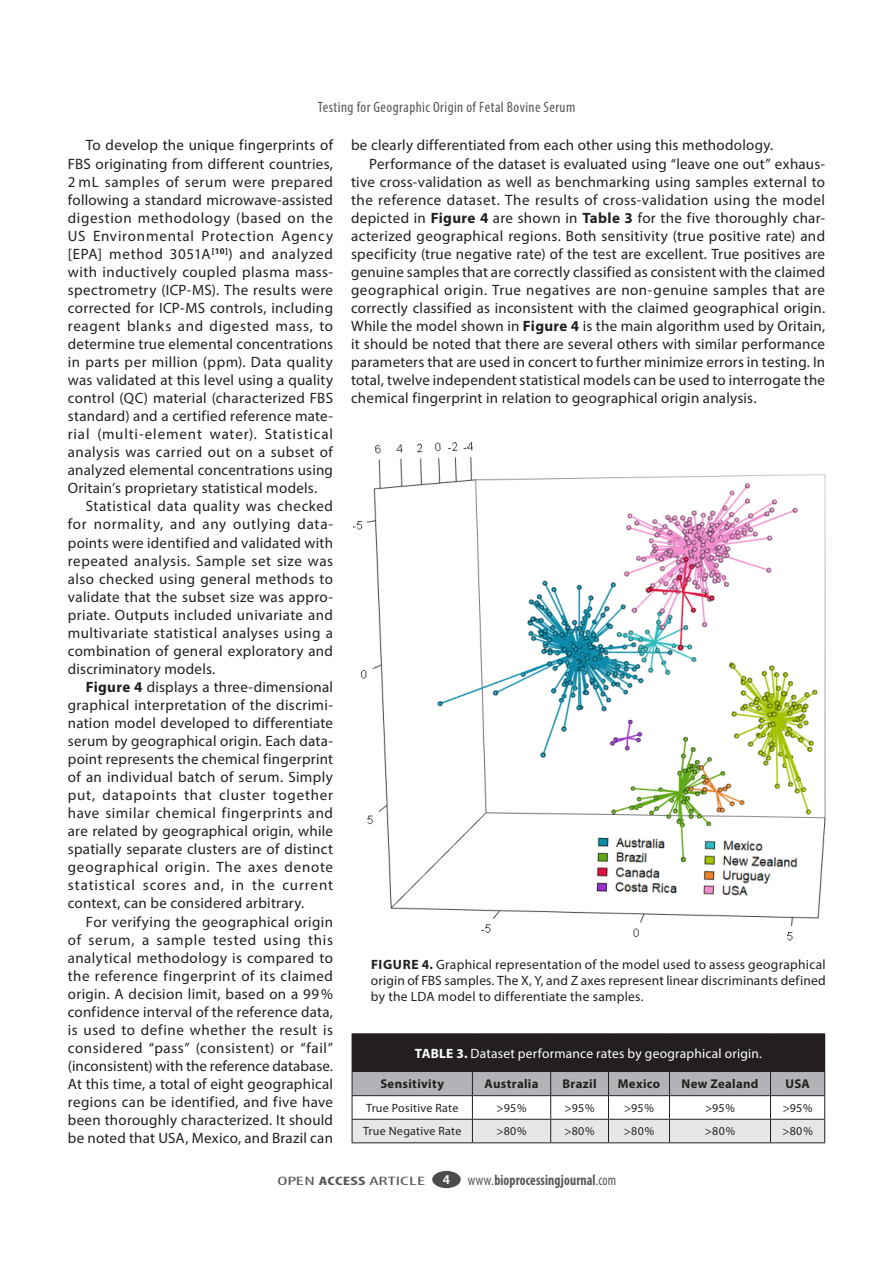
<style>
.page{position:relative;width:893px;height:1263px;background:#fff}
.page>*{position:absolute;margin:0;border:0;box-sizing:border-box;transform-origin:0 0}
.t1{font:15px "Myriad Pro";letter-spacing:.02em;color:#231f20}
.t2{font:15px "Myriad Pro";letter-spacing:.05em;color:#231f20}
.t3{font:15px "Myriad Pro";letter-spacing:.04em;color:#231f20}
.t4{font:15px "Myriad Pro";letter-spacing:.045em;color:#231f20}
.t5{font:15px "Myriad Pro";letter-spacing:.055em;color:#231f20}
.t6{font:condensed 15px "Myriad Pro";letter-spacing:.03em;color:#57585a}
.t7{font:700 condensed 15px "Myriad Pro";letter-spacing:.01em;color:#57585a;scale:.9 1}
.t8{font:13.5px/15.8px "Myriad Pro";letter-spacing:.02em;color:#231f20;text-align:justify}
.t9{font:13.5px "Myriad Pro";letter-spacing:.015em;color:#fff}
.t10{font:700 12.75px "Myriad Pro";letter-spacing:.025em;color:#231f20}
.t11{font:condensed 12.3px "Myriad Pro";color:#57585a;scale:1.83 1}
.t12{font:12px "Myriad Pro";letter-spacing:.02em;color:#231f20}
.s1{font-weight:700}
.s2{font-weight:600;font-stretch:normal;font-size:13.5px;color:#fff}
.s3{font-weight:400}
</style>
<div class="page">
<div style="left:432px;top:1171px;width:29px;height:17px;background:#4b4c4d;border-radius:50%"></div>
<img style="left:352px;top:442px;width:474px;height:499px">
<div style="left:352px;top:1034px;width:473px;height:37px;background:#231f20"></div>
<hr style="left:352px;top:1033px;width:120px;height:1px;background:#231f20">
<hr style="left:472px;top:1033px;width:79px;height:1px;background:#231f20">
<hr style="left:551px;top:1033px;width:57px;height:1px;background:#231f20">
<hr style="left:608px;top:1033px;width:61px;height:1px;background:#231f20">
<hr style="left:669px;top:1033px;width:101px;height:1px;background:#231f20">
<hr style="left:770px;top:1033px;width:55px;height:1px;background:#231f20">
<svg style="left:352px;top:1071px;width:473px;height:71px"></svg>
<hr style="left:352px;top:1142px;width:120px;height:1px;background:#231f20">
<hr style="left:472px;top:1142px;width:79px;height:1px;background:#231f20">
<hr style="left:551px;top:1142px;width:57px;height:1px;background:#231f20">
<hr style="left:608px;top:1142px;width:61px;height:1px;background:#231f20">
<hr style="left:669px;top:1142px;width:101px;height:1px;background:#231f20">
<hr style="left:770px;top:1142px;width:55px;height:1px;background:#231f20">
<p class="t6" style="left:318px;top:98px;width:259px">Testing for Geographic Origin of Fetal Bovine Serum</p>
<p class="t1" style="left:351px;top:136px;width:424px">be clearly differentiated from each other using this methodology.</p>
<p class="t1" style="left:369px;top:154px;width:458px">Performance of the dataset is evaluated using “leave one out” exhaus-</p>
<p class="t1" style="left:351px;top:172px;width:475px">tive cross-validation as well as benchmarking using samples external to</p>
<p class="t1" style="left:351px;top:190px;width:475px">the reference dataset. The results of cross-validation using the model</p>
<p class="t1" style="left:351px;top:208px;width:475px">depicted in <span class="s1">Figure 4</span> are shown in <span class="s1">Table 3</span> for the five thoroughly char-</p>
<p class="t1" style="left:351px;top:226px;width:475px">acterized geographical regions. Both sensitivity (true positive rate) and</p>
<p class="t1" style="left:351px;top:244px;width:476px">specificity (true negative rate) of the test are excellent. True positives are</p>
<p class="t1" style="left:351px;top:262px;width:476px">genuine samples that are correctly classified as consistent with the claimed</p>
<p class="t1" style="left:351px;top:281px;width:475px">geographical origin. True negatives are non-genuine samples that are</p>
<p class="t1" style="left:351px;top:299px;width:476px">correctly classified as inconsistent with the claimed geographical origin.</p>
<p class="t1" style="left:351px;top:317px;width:475px">While the model shown in <span class="s1">Figure 4</span> is the main algorithm used by Oritain,</p>
<p class="t1" style="left:351px;top:335px;width:475px">it should be noted that there are several others with similar performance</p>
<p class="t1" style="left:351px;top:353px;width:476px">parameters that are used in concert to further minimize errors in testing. In</p>
<p class="t1" style="left:351px;top:371px;width:475px">total, twelve independent statistical models can be used to interrogate the</p>
<p class="t1" style="left:351px;top:389px;width:407px">chemical fingerprint in relation to geographical origin analysis.</p>
<p class="t1" style="left:86px;top:136px;width:249px">To develop the unique fingerprints of</p>
<p class="t1" style="left:68px;top:154px;width:267px">FBS originating from different countries,</p>
<p class="t3" style="left:68px;top:172px;width:267px">2 mL samples of serum were prepared</p>
<p class="t1" style="left:68px;top:190px;width:267px">following a standard microwave-assisted</p>
<p class="t4" style="left:68px;top:208px;width:267px">digestion methodology (based on the</p>
<p class="t2" style="left:68px;top:226px;width:267px">US Environmental Protection Agency</p>
<p class="t4" style="left:68px;top:244px;width:267px">[EPA] method 3051A<sup>[10]</sup>) and analyzed</p>
<p class="t1" style="left:68px;top:262px;width:267px">with inductively coupled plasma mass-</p>
<p class="t1" style="left:68px;top:281px;width:267px">spectrometry (ICP-MS). The results were</p>
<p class="t1" style="left:68px;top:299px;width:267px">corrected for ICP-MS controls, including</p>
<p class="t4" style="left:68px;top:317px;width:267px">reagent blanks and digested mass, to</p>
<p class="t1" style="left:68px;top:335px;width:267px">determine true elemental concentrations</p>
<p class="t1" style="left:68px;top:353px;width:267px">in parts per million (ppm). Data quality</p>
<p class="t1" style="left:68px;top:371px;width:267px">was validated at this level using a quality</p>
<p class="t1" style="left:68px;top:389px;width:267px">control (QC) material (characterized FBS</p>
<p class="t1" style="left:68px;top:407px;width:267px">standard) and a certified reference mate-</p>
<p class="t5" style="left:68px;top:425px;width:267px">rial (multi-element water). Statistical</p>
<p class="t1" style="left:68px;top:443px;width:267px">analysis was carried out on a subset of</p>
<p class="t1" style="left:68px;top:461px;width:267px">analyzed elemental concentrations using</p>
<p class="t1" style="left:68px;top:479px;width:251px">Oritain’s proprietary statistical models.</p>
<p class="t1" style="left:86px;top:497px;width:249px">Statistical data quality was checked</p>
<p class="t2" style="left:68px;top:515px;width:267px">for normality, and any outlying data-</p>
<p class="t1" style="left:68px;top:533px;width:267px">points were identified and validated with</p>
<p class="t1" style="left:68px;top:551px;width:267px">repeated analysis. Sample set size was</p>
<p class="t1" style="left:68px;top:569px;width:267px">also checked using general methods to</p>
<p class="t1" style="left:68px;top:587px;width:267px">validate that the subset size was appro-</p>
<p class="t1" style="left:68px;top:605px;width:267px">priate. Outputs included univariate and</p>
<p class="t1" style="left:68px;top:623px;width:267px">multivariate statistical analyses using a</p>
<p class="t1" style="left:68px;top:641px;width:267px">combination of general exploratory and</p>
<p class="t1" style="left:68px;top:659px;width:149px">discriminatory models.</p>
<p class="t1" style="left:86px;top:678px;width:249px"><span class="s1">Figure 4</span> displays a three-dimensional</p>
<p class="t1" style="left:68px;top:696px;width:267px">graphical interpretation of the discrimi-</p>
<p class="t1" style="left:68px;top:714px;width:267px">nation model developed to differentiate</p>
<p class="t1" style="left:68px;top:732px;width:267px">serum by geographical origin. Each data-</p>
<p class="t1" style="left:68px;top:750px;width:267px">point represents the chemical fingerprint</p>
<p class="t1" style="left:68px;top:768px;width:267px">of an individual batch of serum. Simply</p>
<p class="t2" style="left:68px;top:786px;width:267px">put, datapoints that cluster together</p>
<p class="t1" style="left:68px;top:804px;width:267px">have similar chemical fingerprints and</p>
<p class="t1" style="left:68px;top:822px;width:267px">are related by geographical origin, while</p>
<p class="t1" style="left:68px;top:840px;width:267px">spatially separate clusters are of distinct</p>
<p class="t2" style="left:68px;top:858px;width:267px">geographical origin. The axes denote</p>
<p class="t5" style="left:68px;top:876px;width:267px">statistical scores and, in the current</p>
<p class="t1" style="left:68px;top:894px;width:238px">context, can be considered arbitrary.</p>
<p class="t1" style="left:86px;top:912px;width:249px">For verifying the geographical origin</p>
<p class="t2" style="left:68px;top:930px;width:267px">of serum, a sample tested using this</p>
<p class="t1" style="left:68px;top:948px;width:267px">analytical methodology is compared to</p>
<p class="t1" style="left:68px;top:966px;width:267px">the reference fingerprint of its claimed</p>
<p class="t1" style="left:68px;top:984px;width:267px">origin. A decision limit, based on a 99 %</p>
<p class="t1" style="left:68px;top:1002px;width:267px">confidence interval of the reference data,</p>
<p class="t3" style="left:68px;top:1020px;width:267px">is used to define whether the result is</p>
<p class="t3" style="left:68px;top:1038px;width:267px">considered “pass” (consistent) or “fail”</p>
<p class="t1" style="left:68px;top:1056px;width:267px">(inconsistent) with the reference database.</p>
<p class="t1" style="left:68px;top:1075px;width:267px">At this time, a total of eight geographical</p>
<p class="t1" style="left:68px;top:1093px;width:267px">regions can be identified, and five have</p>
<p class="t1" style="left:68px;top:1111px;width:267px">been thoroughly characterized. It should</p>
<p class="t1" style="left:68px;top:1129px;width:267px">be noted that USA, Mexico, and Brazil can</p>
<p class="t8" style="left:371px;top:956px;width:456px"><span class="s1">FIGURE 4.</span> Graphical representation of the model used to assess geographical origin of FBS samples. The X, Y, and Z axes represent linear discriminants defined by the LDA model to differentiate the samples.</p>
<p class="t9" style="left:415px;top:1045px;width:349px"><span class="s1">TABLE 3.</span> Dataset performance rates by geographical origin.</p>
<p class="t10" style="left:380px;top:1075px;width:65px">Sensitivity</p>
<p class="t10" style="left:485px;top:1075px;width:55px">Australia</p>
<p class="t10" style="left:563px;top:1075px;width:36px">Brazil</p>
<p class="t10" style="left:618px;top:1075px;width:44px">Mexico</p>
<p class="t10" style="left:681px;top:1075px;width:79px">New Zealand</p>
<p class="t10" style="left:785px;top:1075px;width:26px">USA</p>
<p class="t12" style="left:366px;top:1100px;width:94px">True Positive Rate</p>
<p class="t12" style="left:497px;top:1100px;width:31px">&gt;95%</p>
<p class="t12" style="left:565px;top:1100px;width:31px">&gt;95%</p>
<p class="t12" style="left:624px;top:1100px;width:31px">&gt;95%</p>
<p class="t12" style="left:705px;top:1100px;width:31px">&gt;95%</p>
<p class="t12" style="left:783px;top:1100px;width:31px">&gt;95%</p>
<p class="t12" style="left:363px;top:1124px;width:100px">True Negative Rate</p>
<p class="t12" style="left:496px;top:1124px;width:32px">&gt;80%</p>
<p class="t12" style="left:564px;top:1124px;width:32px">&gt;80%</p>
<p class="t12" style="left:624px;top:1124px;width:32px">&gt;80%</p>
<p class="t12" style="left:705px;top:1124px;width:32px">&gt;80%</p>
<p class="t12" style="left:782px;top:1124px;width:32px">&gt;80%</p>
<p class="t11" style="left:277px;top:1173px;width:82px">OPEN <span class="s1">ACCESS</span> ARTICLE</p>
<p class="t7" style="left:443px;top:1170px;width:194px"><span class="s2">4</span> <span class="s3">www.</span>bioprocessingjournal<span class="s3">.com</span></p>
</div>
